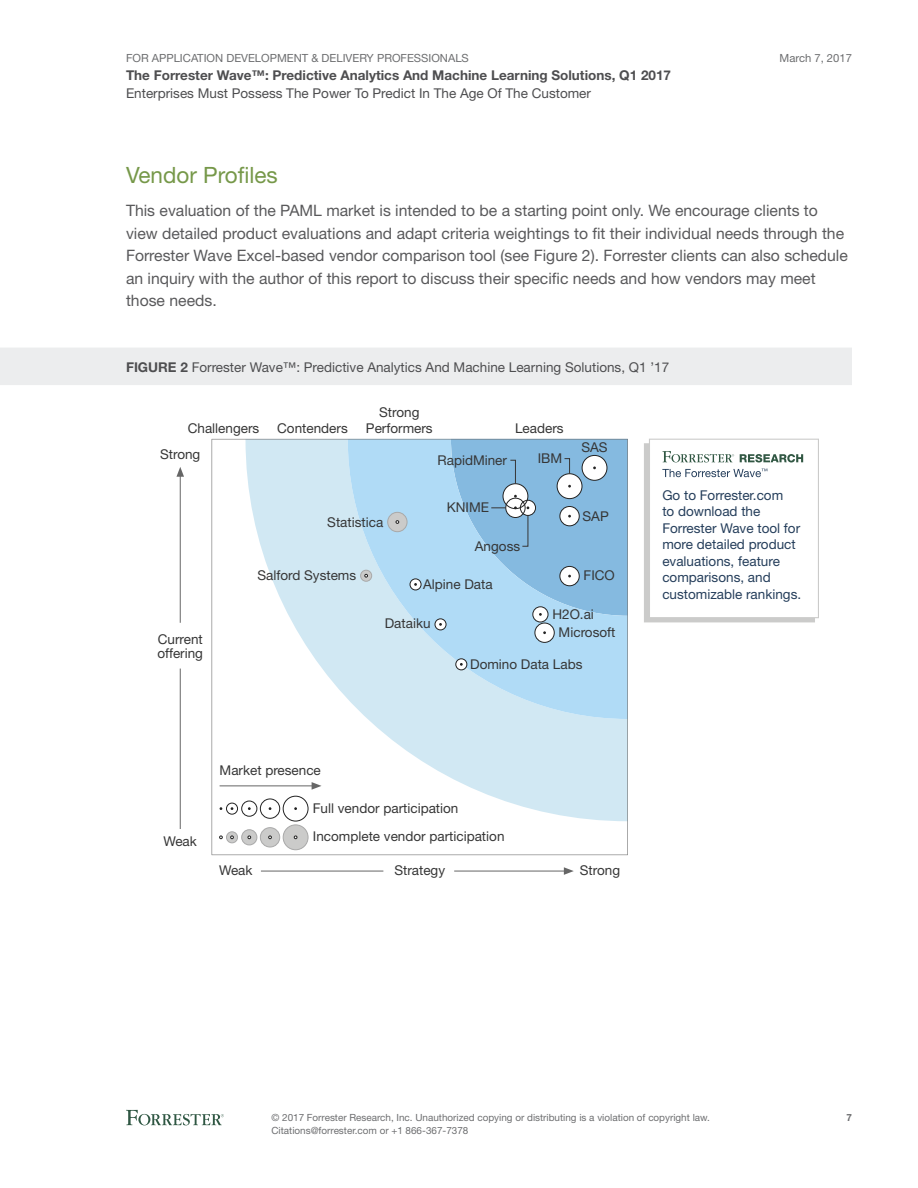
<style>
.page{position:relative;width:918px;height:1188px;background:#fff}
.page>*{position:absolute;margin:0;border:0;box-sizing:border-box;transform-origin:0 0}
.t1{font:22.5px "Helvetica Neue LT Std";color:#769849}
.t2{font:15.75px/22.5px "Helvetica Neue LT Std";color:#59595b}
.t3{font:13.5px/15.5px "Helvetica Neue LT Std";color:#363636}
.t4{font:13.5px "Helvetica Neue LT Std";color:#4e4e50}
.t5{font:13.5px/16.5px "Helvetica Neue LT Std";color:#253e5b}
.t6{font:700 13.5px "Helvetica Neue LT Std";color:#4e4e50}
.t7{font:11.25px "Helvetica Neue LT Std";color:#6d6e70}
.t8{font:9.9px/12.8px "Helvetica Neue LT Std";color:#6d6e70}
.t9{font:700 9.9px "Helvetica Neue LT Std";color:#6d6e70}
.s1{font-weight:700}
</style>
<div class="page">
<svg style="left:126px;top:1110px;width:98px;height:15px"></svg>
<div style="left:0;top:348px;width:852px;height:37px;background:#ecedee"></div>
<svg style="left:212px;top:439px;width:416px;height:416px"></svg>
<hr style="left:261px;top:871px;width:122px;height:1px;background:#666">
<hr style="left:454px;top:871px;width:113px;height:1px;background:#666">
<svg style="left:564px;top:867px;width:10px;height:8px"></svg>
<hr style="left:220px;top:786px;width:94px;height:1px;background:#666">
<svg style="left:312px;top:782px;width:10px;height:8px"></svg>
<hr style="left:180px;top:669px;width:1px;height:160px;background:#666">
<hr style="left:180px;top:474px;width:1px;height:149px;background:#666">
<svg style="left:176px;top:467px;width:8px;height:10px"></svg>
<div style="left:644px;top:443px;width:171px;height:179px;background:#cbcbca"></div>
<div style="left:649px;top:439px;width:170px;height:179px;background:#fff"></div>
<svg style="left:226px;top:803px;width:12px;height:11px"></svg>
<div style="left:226px;top:803px;width:12px;height:11px;border:1px solid #232323;border-radius:50%"></div>
<svg style="left:242px;top:801px;width:15px;height:15px"></svg>
<div style="left:241px;top:801px;width:16px;height:16px;border:1px solid #232323;border-radius:50%"></div>
<div style="left:260px;top:799px;width:20px;height:19px;background:#fff;border-radius:50%"></div>
<div style="left:260px;top:799px;width:20px;height:20px;border:1px solid #232323;border-radius:50%"></div>
<div style="left:283px;top:796px;width:25px;height:25px;background:#fff;border-radius:50%"></div>
<div style="left:283px;top:796px;width:25px;height:25px;border:1px solid #232323;border-radius:50%"></div>
<svg style="left:219px;top:836px;width:4px;height:3px"></svg>
<svg style="left:226px;top:832px;width:12px;height:11px"></svg>
<div style="left:226px;top:832px;width:12px;height:11px;border:1px solid #a9a9a9;border-radius:50%"></div>
<svg style="left:242px;top:830px;width:15px;height:15px"></svg>
<div style="left:241px;top:829px;width:16px;height:16px;border:1px solid #a9a9a9;border-radius:50%"></div>
<div style="left:260px;top:828px;width:20px;height:19px;background:#cbcbca;border-radius:50%"></div>
<div style="left:260px;top:827px;width:20px;height:20px;border:1px solid #a9a9a9;border-radius:50%"></div>
<div style="left:283px;top:825px;width:25px;height:25px;background:#cbcbca;border-radius:50%"></div>
<div style="left:283px;top:825px;width:25px;height:25px;border:1px solid #a9a9a9;border-radius:50%"></div>
<svg style="left:410px;top:579px;width:11px;height:11px"></svg>
<div style="left:410px;top:579px;width:11px;height:11px;border:1px solid #232323;border-radius:50%"></div>
<svg style="left:435px;top:619px;width:11px;height:11px"></svg>
<div style="left:435px;top:619px;width:11px;height:11px;border:1px solid #232323;border-radius:50%"></div>
<svg style="left:456px;top:659px;width:11px;height:11px"></svg>
<div style="left:456px;top:659px;width:11px;height:11px;border:1px solid #232323;border-radius:50%"></div>
<div style="left:533px;top:607px;width:15px;height:15px;background:#fff;border-radius:50%"></div>
<div style="left:533px;top:607px;width:15px;height:15px;border:1px solid #232323;border-radius:50%"></div>
<div style="left:535px;top:623px;width:19px;height:19px;background:#fff;border-radius:50%"></div>
<div style="left:535px;top:623px;width:20px;height:20px;border:1px solid #232323;border-radius:50%"></div>
<div style="left:361px;top:570px;width:11px;height:11px;background:#cbcbca;border-radius:50%"></div>
<div style="left:360px;top:570px;width:12px;height:12px;border:1px solid #a9a9a9;border-radius:50%"></div>
<svg style="left:364px;top:574px;width:4px;height:3px"></svg>
<div style="left:388px;top:512px;width:19px;height:20px;background:#cbcbca;border-radius:50%"></div>
<div style="left:387px;top:512px;width:20px;height:20px;border:1px solid #a9a9a9;border-radius:50%"></div>
<svg style="left:451px;top:439px;width:177px;height:177px;background:#94c2e2"></svg>
<p class="t7" style="left:126px;top:51px;width:344px">For Application Development &amp; Delivery Professionals</p>
<p class="t6" style="left:126px;top:67px;width:547px">The Forrester Wave™: Predictive Analytics And Machine Learning Solutions, Q1 2017</p>
<p class="t4" style="left:126px;top:85px;width:467px">Enterprises Must Possess The Power To Predict In The Age Of The Customer</p>
<p class="t7" style="left:780px;top:51px;width:74px">March 7, 2017</p>
<h1 class="t1" style="left:126px;top:161px;width:153px">Vendor Profiles</h1>
<p class="t2" style="left:126px;top:199px;width:723px">This evaluation of the PAML market is intended to be a starting point only. We encourage clients to view detailed product evaluations and adapt criteria weightings to fit their individual needs through the Forrester Wave Excel-based vendor comparison tool (see Figure 2). Forrester clients can also schedule an inquiry with the author of this report to discuss their specific needs and how vendors may meet those needs.</p>
<p class="t4" style="left:126px;top:359px;width:545px"><span class="s1">FIGURE 2</span> Forrester Wave™: Predictive Analytics And Machine Learning Solutions, Q1 ’17</p>
<p class="t3" style="left:366px;top:405px;width:68px;text-align:center">Strong<br>Performers</p>
<p class="t3" style="left:188px;top:420px;width:73px">Challengers</p>
<p class="t3" style="left:277px;top:420px;width:72px">Contenders</p>
<p class="t3" style="left:515px;top:420px;width:50px">Leaders</p>
<p class="t3" style="left:160px;top:446px;width:42px">Strong</p>
<p class="t3" style="left:327px;top:514px;width:58px">Statistica</p>
<p class="t3" style="left:438px;top:452px;width:71px">RapidMiner</p>
<p class="t3" style="left:447px;top:499px;width:44px">KNIME</p>
<p class="t3" style="left:475px;top:538px;width:47px">Angoss</p>
<p class="t3" style="left:538px;top:450px;width:26px">IBM</p>
<p class="t3" style="left:581px;top:439px;width:28px">SAS</p>
<p class="t3" style="left:583px;top:508px;width:28px">SAP</p>
<p class="t3" style="left:158px;top:632px;width:47px;line-height:13.8px">Current offering</p>
<p class="t3" style="left:257px;top:567px;width:100px">Salford Systems</p>
<p class="t3" style="left:423px;top:576px;width:71px">Alpine Data</p>
<p class="t3" style="left:385px;top:615px;width:47px">Dataiku</p>
<p class="t3" style="left:584px;top:567px;width:33px">FICO</p>
<p class="t3" style="left:552px;top:606px;width:43px">H2O.ai</p>
<p class="t3" style="left:559px;top:624px;width:58px">Microsoft</p>
<p class="t3" style="left:470px;top:656px;width:114px">Domino Data Labs</p>
<p class="t3" style="left:164px;top:833px;width:35px">Weak</p>
<p class="t3" style="left:220px;top:762px;width:103px">Market presence</p>
<p class="t3" style="left:313px;top:793px;width:193px;line-height:28.7px">Full vendor participation<br>Incomplete vendor participation</p>
<p class="t3" style="left:219px;top:863px;width:35px">Weak</p>
<p class="t3" style="left:394px;top:863px;width:52px">Strategy</p>
<p class="t3" style="left:580px;top:863px;width:42px">Strong</p>
<p class="t5" style="left:662px;top:486px;width:140px">Go to Forrester.com<br>to download the<br>Forrester Wave tool for more detailed product evaluations, feature comparisons, and customizable rankings.</p>
<p class="t8" style="left:272px;top:1111px;width:440px">© 2017 Forrester Research, I nc. Unauthorized copying or distributing is a violation of copyright law.<br>Citations@forrester.com or +1 866-367-7378</p>
<p class="t9" style="left:846px;top:1112px;width:7px">7</p>
</div>
